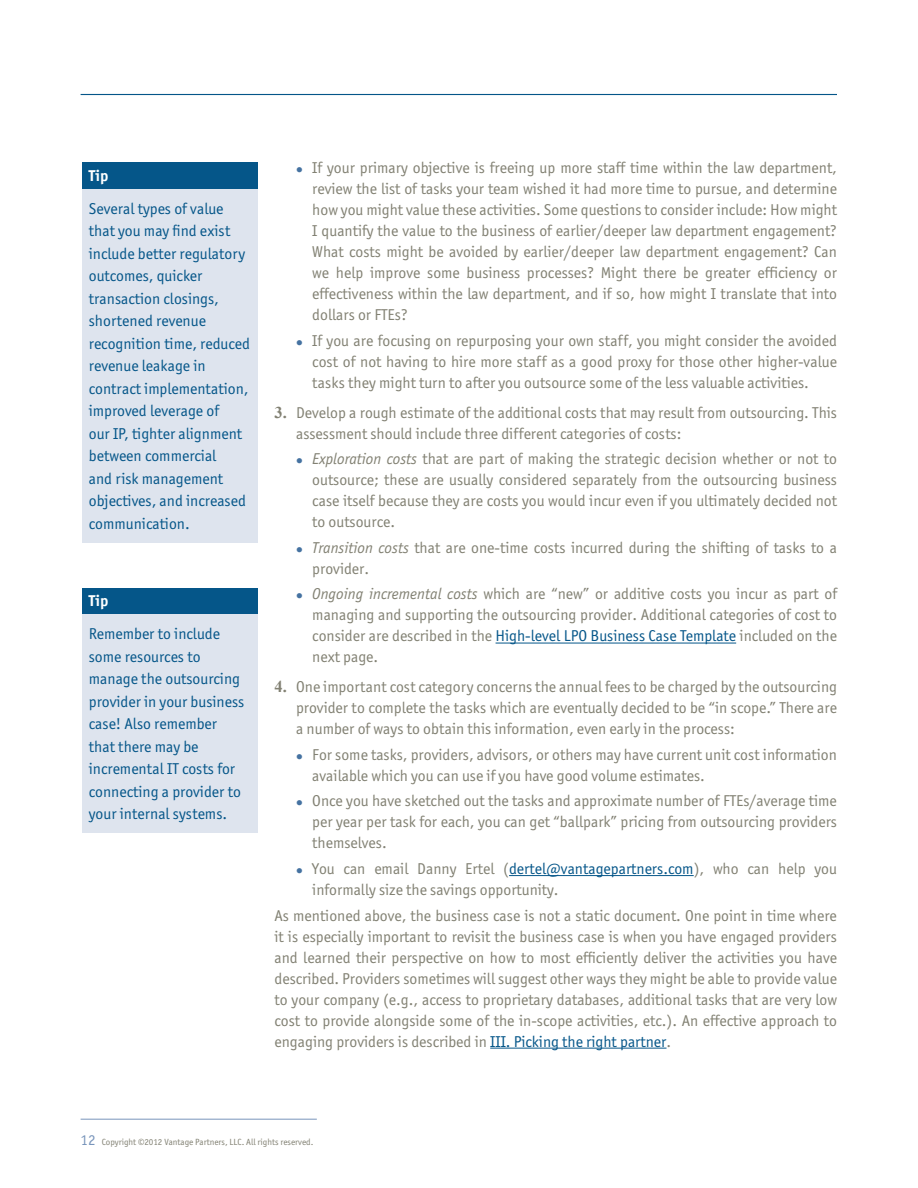
<style>
.page{position:relative;width:918px;height:1188px;background:#fff}
.page>*{position:absolute;margin:0;border:0;box-sizing:border-box;transform-origin:0 0}
.t1{font:15.75px/21px "Officina Sans ITC Std";color:#828173;text-align:justify}
.t2{font:15.75px/22.5px "Officina Sans ITC Std";color:#055689}
.t3{font:700 15.75px "Officina Sans ITC Std";letter-spacing:.005em;color:#fff}
.t4{font:9px "Officina Sans ITC Std";color:#828173}
.s1{font-family:"Times New Roman";font-weight:700;font-size:16.5px}
.s2{font-style:italic}
.s3{color:#055689}
.s4{font-size:15px;color:#7995bb}
</style>
<div class="page">
<hr style="left:81px;top:1119px;width:236px;height:1px;background:#7995bb">
<hr style="left:81px;top:94px;width:756px;height:1px;background:#055689">
<hr style="left:496px;top:643px;width:240px;height:1px;background:#055689">
<hr style="left:509px;top:875px;width:185px;height:1px;background:#055689">
<hr style="left:490px;top:1048px;width:177px;height:1px;background:#055689">
<div style="left:82px;top:162px;width:176px;height:27px;background:#055689"></div>
<div style="left:82px;top:189px;width:176px;height:353px;background:#dee4ee"></div>
<div style="left:82px;top:588px;width:176px;height:27px;background:#055689"></div>
<div style="left:82px;top:615px;width:176px;height:218px;background:#dee4ee"></div>
<p class="t3" style="left:89px;top:166px;width:21px">Tip</p>
<p class="t2" style="left:89px;top:197px;width:163px">Several types of value that you may find exist include better regulatory outcomes, quicker transaction closings, shortened revenue recognition time, reduced revenue leakage in contract implementation, improved leverage of<br>our IP, tighter alignment between commercial<br>and risk management objectives, and increased communication.</p>
<p class="t3" style="left:89px;top:591px;width:21px">Tip</p>
<p class="t2" style="left:89px;top:623px;width:157px">Remember to include some resources to manage the outsourcing provider in your business case! Also remember that there may be incremental IT costs for connecting a provider to your internal systems.</p>
<p class="t1" style="left:312px;top:158px;width:526px">If your primary objective is freeing up more staff time within the law department, review the list of tasks your team wished it had more time to pursue, and determine how you might value these activities. Some questions to consider include: How might I quantify the value to the business of earlier/deeper law department engagement?<br>What costs might be avoided by earlier/deeper law department engagement? Can we help improve some business processes? Might there be greater efficiency or effectiveness within the law department, and if so, how might I translate that into dollars or FTEs?</p>
<p class="t1" style="left:312px;top:330px;width:526px">If you are focusing on repurposing your own staff, you might consider the avoided cost of not having to hire more staff as a good proxy for those other higher-value tasks they might turn to after you outsource some of the less valuable activities.</p>
<p class="t1" style="left:296px;top:402px;width:542px;text-indent:-22px"><span class="s1">3.</span> Develop a rough estimate of the additional costs that may result from outsourcing. This assessment should include three different categories of costs:</p>
<p class="t1" style="left:312px;top:449px;width:526px"><span class="s2">Exploration costs</span> that are part of making the strategic decision whether or not to outsource; these are usually considered separately from the outsourcing business case itself because they are costs you would incur even if you ultimately decided not to outsource.</p>
<p class="t1" style="left:312px;top:537px;width:526px"><span class="s2">Transition costs</span> that are one-time costs incurred during the shifting of tasks to a provider.</p>
<p class="t1" style="left:312px;top:584px;width:526px"><span class="s2">Ongoing incremental costs</span> which are “new” or additive costs you incur as part of managing and supporting the outsourcing provider. Additional categories of cost to consider are described in the <span class="s3">High-level LPO Business Case Template</span> included on the next page.</p>
<p class="t1" style="left:296px;top:677px;width:542px;text-indent:-22px"><span class="s1">4.</span> One important cost category concerns the annual fees to be charged by the outsourcing provider to complete the tasks which are eventually decided to be “in scope.” There are a number of ways to obtain this information, even early in the process:</p>
<p class="t1" style="left:312px;top:744px;width:526px">For some tasks, providers, advisors, or others may have current unit cost information available which you can use if you have good volume estimates.</p>
<p class="t1" style="left:312px;top:791px;width:526px">Once you have sketched out the tasks and approximate number of FTEs/average time per year per task for each, you can get “ballpark” pricing from outsourcing providers themselves.</p>
<p class="t1" style="left:312px;top:858px;width:526px">You can email Danny Ertel (<span class="s3">dertel@vantagepartners.com</span>), who can help you informally size the savings opportunity.</p>
<p class="t1" style="left:274px;top:905px;width:564px">As mentioned above, the business case is not a static document. One point in time where it is especially important to revisit the business case is when you have engaged providers and learned their perspective on how to most efficiently deliver the activities you have described. Providers sometimes will suggest other ways they might be able to provide value to your company (e.g., access to proprietary databases, additional tasks that are very low cost to provide alongside some of the in-scope activities, etc.). An effective approach to engaging providers is described in <span class="s3">III. Picking the right partner</span>.</p>
<p class="t4" style="left:81px;top:1137px;width:234px"><span class="s4">12</span> Copyright ©2012 Vantage Partners, LLC. All rights reserved.</p>
</div>
